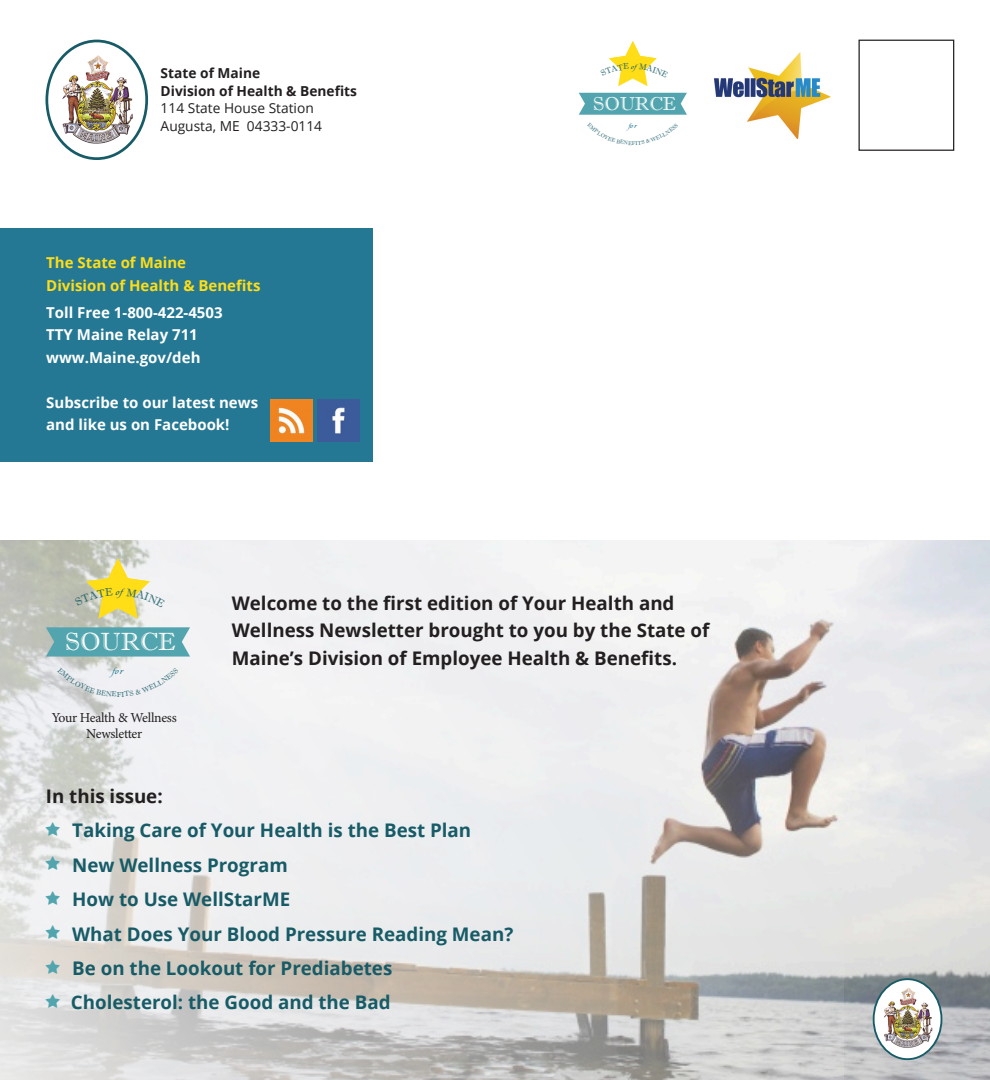
<style>
.page{position:relative;width:990px;height:1080px;background:#fff}
.page>*{position:absolute;margin:0;border:0;box-sizing:border-box;transform-origin:0 0}
.t1{font:24.88px "Imprint MT Shadow";color:#fff}
.GC__Body_Copy__1{font:700 18.75px "Open Sans";color:#175b67}
.GC__Body_Copy__1-2{font:700 18.75px/27.5px "Open Sans";color:#231f20}
.t2{font:18.75px "Imprint MT Shadow";color:#fff}
.t3{font:700 15px/22.5px "Open Sans";color:#fff}
.t4{font:700 15px "Open Sans";color:#ffdd17}
.GC__Body_Copy__1-3{font:13.75px "Open Sans";color:#231f20}
.GC__Body_Copy__1-4{font:700 13.75px/17.4px "Open Sans";color:#231f20}
.t5{font:13.75px "Minion Pro";letter-spacing:-.02em;color:#231f20}
.t6{font:10.88px "Florens LP Std";color:#247893}
.t7{font:10.88px "Florens LP Std";color:#175b67}
.t8{font:8.25px "Florens LP Std";color:#247893}
.t9{font:8.25px "Florens LP Std";color:#175b67}
</style>
<div class="page">
<img style="left:844px;top:540px;width:146px;height:540px">
<svg style="left:0;top:540px;width:844px;height:540px;fill:#ebecee"></svg>
<img style="left:49px;top:41px;width:94px;height:111px">
<div style="left:45px;top:40px;width:103px;height:120px;border:3px solid #175b67;border-radius:50%"></div>
<div style="left:859px;top:40px;width:95px;height:111px;border:1px solid #231f20"></div>
<img style="left:714px;top:52px;width:116px;height:87px">
<svg style="left:579px;top:93px;width:108px;height:22px;background:#5dabb3"></svg>
<img style="left:874px;top:979px;width:65px;height:75px">
<div style="left:873px;top:978px;width:69px;height:82px;border:2px solid #175b67;border-radius:50%"></div>
<svg style="left:46px;top:627px;width:144px;height:30px;background:#5ca9b1"></svg>
<div style="left:0;top:228px;width:373px;height:234px;background:#247893"></div>
<img style="left:317px;top:399px;width:43px;height:43px">
<img style="left:271px;top:399px;width:42px;height:43px">
<svg style="left:46px;top:822px;width:14px;height:14px"></svg>
<svg style="left:46px;top:857px;width:14px;height:13px"></svg>
<svg style="left:46px;top:891px;width:14px;height:14px"></svg>
<svg style="left:46px;top:926px;width:14px;height:13px"></svg>
<svg style="left:46px;top:960px;width:14px;height:14px"></svg>
<svg style="left:46px;top:995px;width:14px;height:13px"></svg>
<svg style="left:609px;top:41px;width:48px;height:45px"></svg>
<svg style="left:57px;top:667px;width:122px;height:30px"></svg>
<svg style="left:75px;top:558px;width:90px;height:61px"></svg>
<p class="GC__Body_Copy__1-4" style="left:161px;top:64px;width:198px">State of Maine<br>Division of Health &amp; Benefits</p>
<p class="GC__Body_Copy__1-3" style="left:161px;top:99px;width:155px">114 State House Station</p>
<p class="GC__Body_Copy__1-3" style="left:161px;top:116px;width:163px">Augusta, ME 04333-0114</p>
<p class="t4" style="left:46px;top:252px;width:141px">The State of Maine</p>
<p class="t4" style="left:46px;top:275px;width:216px">Division of Health &amp; Benefits</p>
<p class="t3" style="left:46px;top:301px;width:178px">Toll Free 1-800-422-4503</p>
<p class="t3" style="left:46px;top:323px;width:153px">TTY Maine Relay 711</p>
<p class="t3" style="left:46px;top:346px;width:156px">www.Maine.gov/deh</p>
<p class="t3" style="left:46px;top:391px;width:213px">Subscribe to our latest news and like us on Facebook!</p>
<p class="t9" style="left:631px;top:61px;width:4px">o</p>
<p class="t2" style="left:593px;top:93px;width:84px">SOURCE</p>
<p class="t8" style="left:629px;top:121px;width:10px">for</p>
<p class="t7" style="left:116px;top:585px;width:5px">o</p>
<h1 class="t1" style="left:65px;top:627px;width:112px">SOURCE</h1>
<p class="t6" style="left:112px;top:665px;width:13px">for</p>
<p class="t5" style="left:52px;top:708px;width:126px">Your Health &amp; Wellness</p>
<p class="t5" style="left:86px;top:725px;width:58px">Newsletter</p>
<p class="GC__Body_Copy__1-2" style="left:232px;top:589px;width:479px">Welcome to the first edition of Your Health and<br>Wellness Newsletter brought to you by the State of<br>Maine’s Division of Employee Health &amp; Benefits.</p>
<p class="GC__Body_Copy__1-2" style="left:46px;top:782px;width:118px">In this issue:</p>
<p class="GC__Body_Copy__1" style="left:72px;top:817px;width:401px">Taking Care of Your Health is the Best Plan</p>
<p class="GC__Body_Copy__1" style="left:72px;top:852px;width:217px">New Wellness Program</p>
<p class="GC__Body_Copy__1" style="left:72px;top:886px;width:220px">How to Use WellStarME</p>
<p class="GC__Body_Copy__1" style="left:72px;top:921px;width:443px">What Does Your Blood Pressure Reading Mean?</p>
<p class="GC__Body_Copy__1" style="left:72px;top:955px;width:322px">Be on the Lookout for Prediabetes</p>
<p class="GC__Body_Copy__1" style="left:71px;top:989px;width:321px">Cholesterol: the Good and the Bad</p>
</div>
